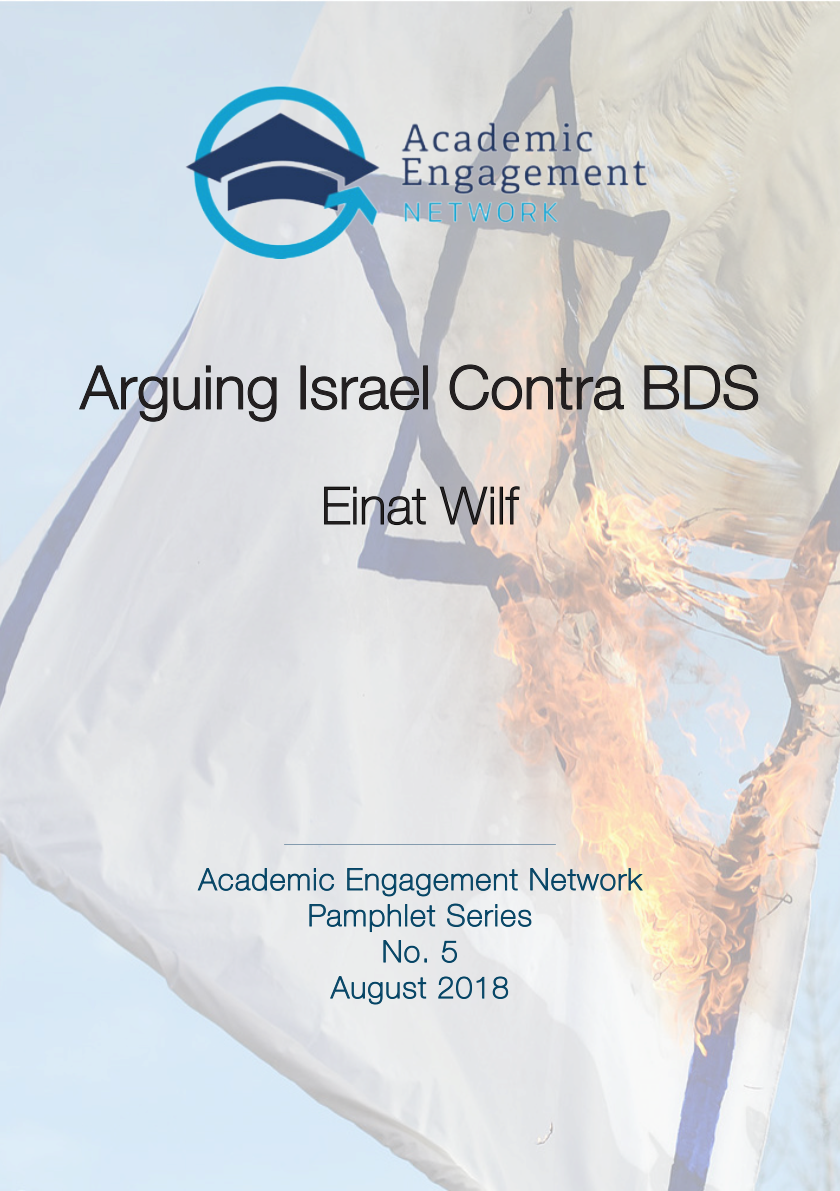
<style>
.page{position:relative;width:840px;height:1191px;background:#fff}
.page>*{position:absolute;margin:0;border:0;box-sizing:border-box;transform-origin:0 0}
.t1{font:300 60.2px "Helvetica Neue";color:#231f20}
.t2{font:100 51px "Helvetica Neue";letter-spacing:.01em;color:#231f20}
.t3{font:100 30px "Helvetica Neue";letter-spacing:.05em;color:#034364}
</style>
<div class="page">
<img style="left:0;top:1px;width:840px;height:1190px">
<svg style="left:79px;top:365px;width:88px;height:57px;background:#bbc5d0"></svg>
<svg style="left:173px;top:377px;width:27px;height:33px"></svg>
<svg style="left:206px;top:366px;width:4px;height:6px"></svg>
<div style="left:206px;top:377px;width:4px;height:32px;border:1px solid #050606"></div>
<svg style="left:217px;top:376px;width:59px;height:46px;background:#bcbec1"></svg>
<svg style="left:311px;top:376px;width:108px;height:34px;background:#b6b7b8"></svg>
<div style="left:423px;top:366px;width:5px;height:43px;border:1px solid #050606"></div>
<svg style="left:449px;top:364px;width:175px;height:46px;background:#c0b8b2"></svg>
<svg style="left:644px;top:364px;width:114px;height:46px;background:#bab9b3"></svg>
<hr style="left:284px;top:844px;width:272px;height:1px;background:#849bae">
<svg style="left:323px;top:486px;width:103px;height:40px;background:#a3a4a8"></svg>
<svg style="left:439px;top:486px;width:55px;height:39px;background:#9d9a9b"></svg>
<div style="left:490px;top:497px;width:4px;height:27px;border:1px solid #050606"></div>
<div style="left:499px;top:487px;width:4px;height:37px;border:1px solid #050606"></div>
<svg style="left:504px;top:486px;width:16px;height:39px"></svg>
<svg style="left:197px;top:864px;width:137px;height:27px;background:#b6c5cd"></svg>
<svg style="left:347px;top:867px;width:171px;height:30px;background:#b8c6ce"></svg>
<svg style="left:530px;top:867px;width:114px;height:28px;background:#bfc4c1"></svg>
<svg style="left:309px;top:903px;width:92px;height:29px;background:#b8c7cf"></svg>
<div style="left:405px;top:904px;width:2px;height:22px;border:1px solid #034364"></div>
<svg style="left:410px;top:905px;width:25px;height:22px"></svg>
<svg style="left:446px;top:903px;width:86px;height:24px"></svg>
<svg style="left:383px;top:939px;width:44px;height:24px"></svg>
<svg style="left:441px;top:940px;width:16px;height:23px"></svg>
<svg style="left:329px;top:972px;width:97px;height:33px;background:#c1ced4"></svg>
<svg style="left:438px;top:976px;width:47px;height:23px"></svg>
<svg style="left:492px;top:976px;width:16px;height:23px"></svg>
<img style="left:172px;top:72px;width:497px;height:198px">
<p class="t1" style="left:80px;top:339px;width:681px">Arguing Israel Contra BDS</p>
<p class="t2" style="left:321px;top:467px;width:198px">Einat Wilf</p>
<p class="t3" style="left:199px;top:856px;width:444px">Academic Engagement Network</p>
<p class="t3" style="left:308px;top:893px;width:225px">Pamphlet Series</p>
<p class="t3" style="left:382px;top:929px;width:77px">No. 5</p>
<p class="t3" style="left:331px;top:965px;width:179px">August 2018</p>
</div>
